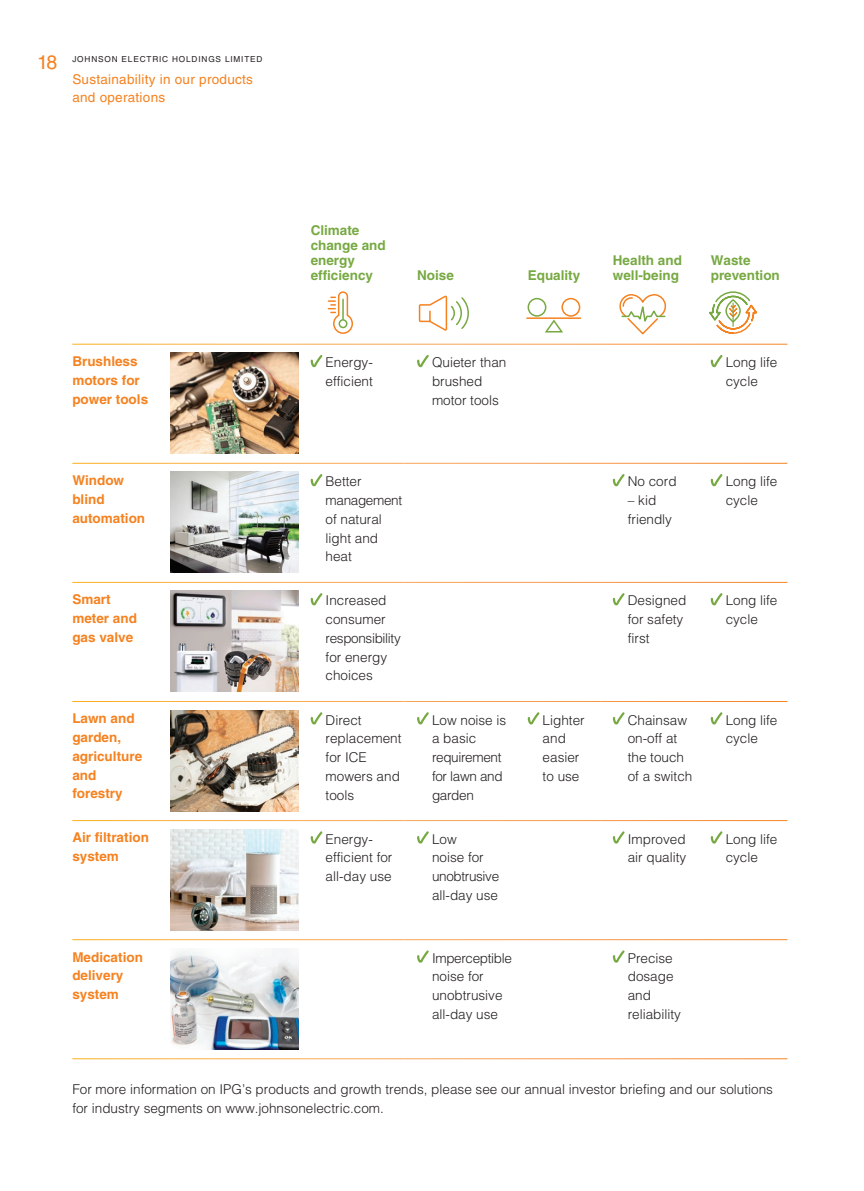
<style>
.page{position:relative;width:864px;height:1191px;background:#fff}
.page>*{position:absolute;margin:0;border:0;box-sizing:border-box;transform-origin:0 0}
.t1{font:19.5px "Helvetica LT Std";color:#f58220}
.t2{font:300 13.5px/18.8px "Helvetica LT Std";color:#231f20}
.t3{font:700 13.5px/18.8px "Helvetica LT Std";color:#f58220}
.t4{font:700 13.5px/15px "Helvetica LT Std";color:#77a942}
.t5{font:300 13.5px/18.8px "Helvetica LT Std";letter-spacing:-.025em;color:#231f20}
.t6{font:13.5px/18px "Helvetica LT Std";letter-spacing:.02em;color:#f58220}
.t7{font:8.25px "Helvetica LT Std";letter-spacing:.1em;color:#231f20}
</style>
<div class="page">
<img style="left:170px;top:472px;width:128px;height:100px">
<img style="left:170px;top:353px;width:128px;height:101px">
<img style="left:170px;top:591px;width:128px;height:101px">
<img style="left:170px;top:710px;width:128px;height:101px">
<img style="left:170px;top:829px;width:128px;height:101px">
<img style="left:170px;top:948px;width:128px;height:101px">
<svg style="left:310px;top:355px;width:13px;height:13px"></svg>
<svg style="left:417px;top:355px;width:12px;height:13px"></svg>
<svg style="left:710px;top:355px;width:13px;height:13px"></svg>
<svg style="left:310px;top:474px;width:13px;height:13px"></svg>
<svg style="left:612px;top:474px;width:13px;height:13px"></svg>
<svg style="left:710px;top:474px;width:13px;height:13px"></svg>
<svg style="left:310px;top:593px;width:13px;height:13px"></svg>
<svg style="left:612px;top:593px;width:13px;height:13px"></svg>
<svg style="left:710px;top:593px;width:13px;height:13px"></svg>
<svg style="left:310px;top:712px;width:13px;height:13px"></svg>
<svg style="left:417px;top:712px;width:12px;height:13px"></svg>
<svg style="left:527px;top:712px;width:13px;height:13px"></svg>
<svg style="left:612px;top:712px;width:13px;height:13px"></svg>
<svg style="left:710px;top:712px;width:13px;height:13px"></svg>
<svg style="left:310px;top:831px;width:13px;height:13px"></svg>
<svg style="left:417px;top:831px;width:12px;height:13px"></svg>
<svg style="left:612px;top:831px;width:13px;height:13px"></svg>
<svg style="left:710px;top:831px;width:13px;height:13px"></svg>
<svg style="left:417px;top:950px;width:12px;height:13px"></svg>
<svg style="left:612px;top:950px;width:13px;height:13px"></svg>
<svg style="left:328px;top:291px;width:25px;height:43px"></svg>
<svg style="left:619px;top:294px;width:48px;height:41px"></svg>
<svg style="left:418px;top:295px;width:51px;height:36px"></svg>
<svg style="left:709px;top:291px;width:48px;height:43px"></svg>
<div style="left:527px;top:298px;width:19px;height:19px;border:2px solid #77a942;border-radius:50%"></div>
<div style="left:561px;top:298px;width:19px;height:19px;border:2px solid #f58220;border-radius:50%"></div>
<svg style="left:544px;top:319px;width:19px;height:14px"></svg>
<hr style="left:526px;top:317px;width:54px;height:2px;background:#f58220">
<h1 class="t1" style="left:37px;top:51px;width:22px">18</h1>
<p class="t7" style="left:72px;top:54px;width:192px">JOHNSON ELECTRIC HOLDINGS LIMITED</p>
<p class="t6" style="left:72px;top:70px;width:182px">Sustainability in our products and operations</p>
<p class="t4" style="left:310px;top:223px;width:77px">Climate change and energy efficiency</p>
<p class="t4" style="left:417px;top:268px;width:38px">Noise</p>
<p class="t4" style="left:527px;top:268px;width:54px">Equality</p>
<p class="t4" style="left:612px;top:253px;width:71px">Health and well-being</p>
<p class="t4" style="left:710px;top:253px;width:71px">Waste prevention</p>
<p class="t3" style="left:72px;top:352px;width:77px">Brushless motors for power tools</p>
<p class="t2" style="left:325px;top:353px;width:49px">Energy&shy;efficient</p>
<p class="t2" style="left:432px;top:353px;width:76px">Quieter than brushed motor tools</p>
<p class="t2" style="left:725px;top:353px;width:53px">Long life cycle</p>
<p class="t3" style="left:72px;top:471px;width:74px">Window blind automation</p>
<p class="t2" style="left:325px;top:472px;width:78px">Better management of natural light and heat</p>
<p class="t2" style="left:627px;top:472px;width:50px">No cord</p>
<p class="t2" style="left:627px;top:491px;width:46px">– kid friendly</p>
<p class="t2" style="left:725px;top:472px;width:53px">Long life cycle</p>
<p class="t3" style="left:72px;top:590px;width:66px">Smart meter and gas valve</p>
<p class="t2" style="left:325px;top:591px;width:77px">Increased consumer responsibility for energy choices</p>
<p class="t2" style="left:627px;top:591px;width:60px">Designed for safety first</p>
<p class="t2" style="left:725px;top:591px;width:53px">Long life cycle</p>
<p class="t3" style="left:72px;top:709px;width:71px">Lawn and garden, agriculture and forestry</p>
<p class="t2" style="left:325px;top:710px;width:77px">Direct replacement for ICE mowers and tools</p>
<p class="t5" style="left:432px;top:710px;width:76px">Low noise is a basic requirement for lawn and garden</p>
<p class="t2" style="left:542px;top:710px;width:44px">Lighter and easier to use</p>
<p class="t2" style="left:627px;top:710px;width:66px">Chainsaw on-off at the touch of a switch</p>
<p class="t2" style="left:725px;top:710px;width:53px">Long life cycle</p>
<p class="t3" style="left:72px;top:828px;width:78px">Air filtration system</p>
<p class="t2" style="left:325px;top:829px;width:68px">Energy&shy;efficient for all-day use</p>
<p class="t2" style="left:432px;top:829px;width:69px">Low<br>noise for unobtrusive all-day use</p>
<p class="t2" style="left:627px;top:829px;width:60px">Improved air quality</p>
<p class="t2" style="left:725px;top:829px;width:53px">Long life cycle</p>
<p class="t3" style="left:72px;top:947px;width:72px">Medication delivery system</p>
<p class="t2" style="left:432px;top:948px;width:81px">Imperceptible noise for unobtrusive all-day use</p>
<p class="t2" style="left:627px;top:948px;width:55px">Precise dosage and reliability</p>
<p class="t2" style="left:72px;top:1079px;width:702px">For more information on IPG’s products and growth trends, please see our annual investor briefing and our solutions for industry segments on www.johnsonelectric.com.</p>
</div>
